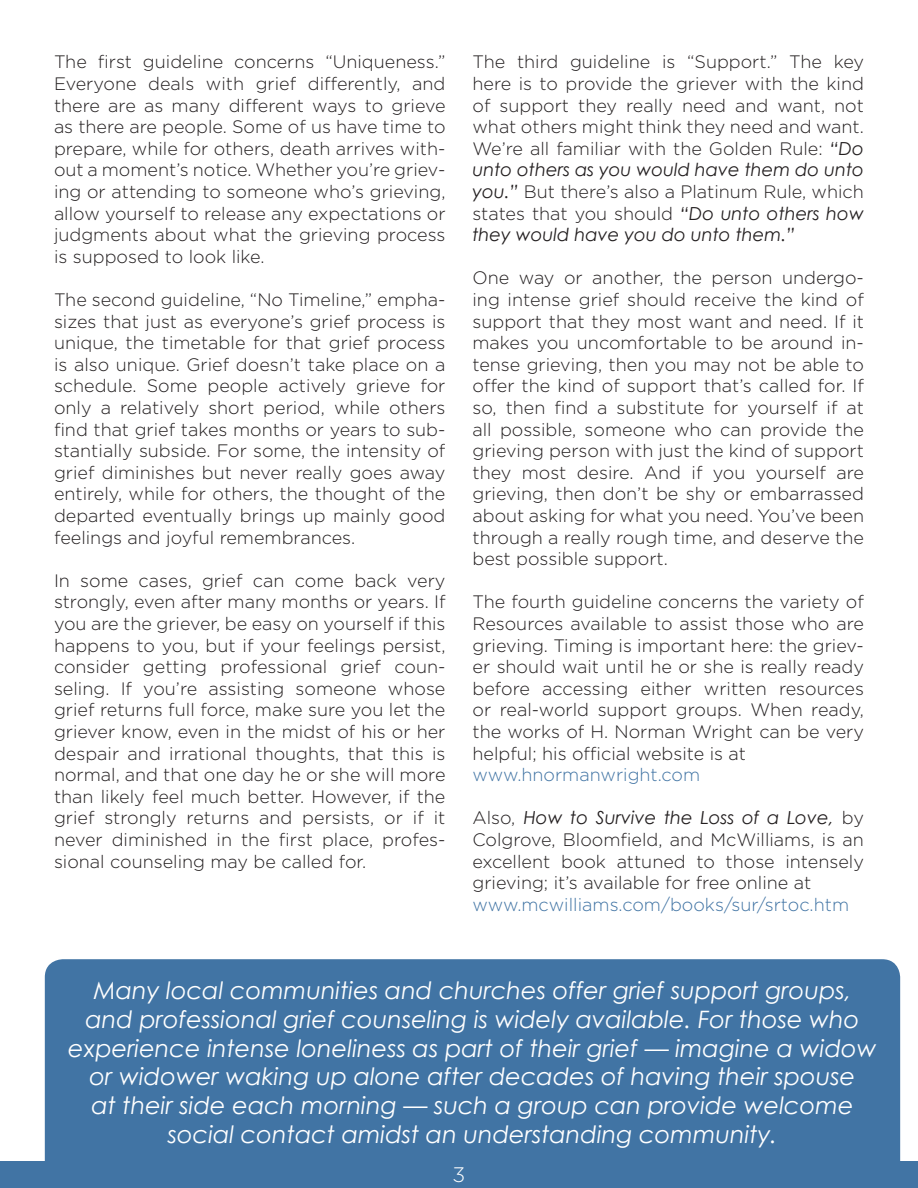
<style>
.page{position:relative;width:918px;height:1188px;background:#fff}
.page>*{position:absolute;margin:0;border:0;box-sizing:border-box;transform-origin:0 0}
.t1{font:italic 24px "Century Gothic";color:#fff}
.t2{font:300 21px "Gotham";color:#fff}
.t3{font:300 18px/21.6px "Gotham";color:#231f20;text-align:justify}
.t4{font:300 18px "Gotham";color:#4174a4}
.s1{font-family:"Century Gothic";font-weight:400;font-style:italic}
</style>
<div class="page">
<div style="left:0;top:1161px;width:918px;height:27px;background:#4174a4"></div>
<div style="left:45px;top:959px;width:855px;height:225px;background:#4174a4;border-radius:18px"></div>
<p class="t3" style="left:54px;top:51px;width:393px">The first guideline concerns “Uniqueness.” Everyone deals with grief differently, and there are as many different ways to grieve as there are people. Some of us have time to prepare, while for others, death arrives with&shy;out a moment’s notice. Whether you’re griev&shy;ing or attending to someone who’s grieving, allow yourself to release any expectations or judgments about what the grieving process is supposed to look like.</p>
<p class="t3" style="left:54px;top:288px;width:393px">The second guideline, “No Timeline,” empha&shy;sizes that just as everyone’s grief process is unique, the timetable for that grief process is also unique. Grief doesn’t take place on a schedule. Some people actively grieve for only a relatively short period, while others find that grief takes months or years to sub&shy;stantially subside. For some, the intensity of grief diminishes but never really goes away entirely, while for others, the thought of the departed eventually brings up mainly good feelings and joyful remembrances.</p>
<p class="t3" style="left:54px;top:569px;width:393px">In some cases, grief can come back very strongly, even after many months or years. If you are the griever, be easy on yourself if this happens to you, but if your feelings persist, consider getting professional grief coun&shy;seling. If you’re assisting someone whose grief returns full force, make sure you let the griever know, even in the midst of his or her despair and irrational thoughts, that this is normal, and that one day he or she will more than likely feel much better. However, if the grief strongly returns and persists, or if it never diminished in the first place, profes&shy;sional counseling may be called for.</p>
<p class="t3" style="left:473px;top:51px;width:393px">The third guideline is “Support.” The key here is to provide the griever with the kind of support they really need and want, not what others might think they need and want.<br>We’re all familiar with the Golden Rule: <span class="s1">“Do unto others as you would have them do unto you.”</span> But there’s also a Platinum Rule, which states that you should <span class="s1">“Do unto others how they would have you do unto them.”</span></p>
<p class="t3" style="left:473px;top:267px;width:393px">One way or another, the person undergo&shy;ing intense grief should receive the kind of support that they most want and need. If it makes you uncomfortable to be around in&shy;tense grieving, then you may not be able to offer the kind of support that’s called for. If so, then find a substitute for yourself if at all possible, someone who can provide the grieving person with just the kind of support they most desire. And if you yourself are grieving, then don’t be shy or embarrassed about asking for what you need. You’ve been through a really rough time, and deserve the best possible support.</p>
<p class="t3" style="left:473px;top:591px;width:393px">The fourth guideline concerns the variety of Resources available to assist those who are grieving. Timing is important here: the griev&shy;er should wait until he or she is really ready before accessing either written resources or real-world support groups. When ready, the works of H. Norman Wright can be very helpful; his official website is at</p>
<p class="t4" style="left:473px;top:763px;width:229px">www.hnormanwright.com</p>
<p class="t3" style="left:473px;top:807px;width:393px">Also, <span class="s1">How to Survive the Loss of a Love,</span> by Colgrove, Bloomfield, and McWilliams, is an excellent book attuned to those intensely grieving; it’s available for free online at</p>
<p class="t4" style="left:473px;top:893px;width:378px">www.mcwilliams.com/books/sur/srtoc.htm</p>
<p class="t1" style="left:94px;top:976px;width:759px">Many local communities and churches offer grief support groups,</p>
<p class="t1" style="left:85px;top:1005px;width:776px">and professional grief counseling is widely available. For those who</p>
<p class="t1" style="left:68px;top:1033px;width:810px">experience intense loneliness as part of their grief — imagine a widow</p>
<p class="t1" style="left:90px;top:1062px;width:767px">or widower waking up alone after decades of having their spouse</p>
<p class="t1" style="left:91px;top:1091px;width:764px">at their side each morning — such a group can provide welcome</p>
<p class="t1" style="left:168px;top:1120px;width:611px">social contact amidst an understanding community.</p>
<p class="t2" style="left:453px;top:1161px;width:14px">3</p>
</div>
